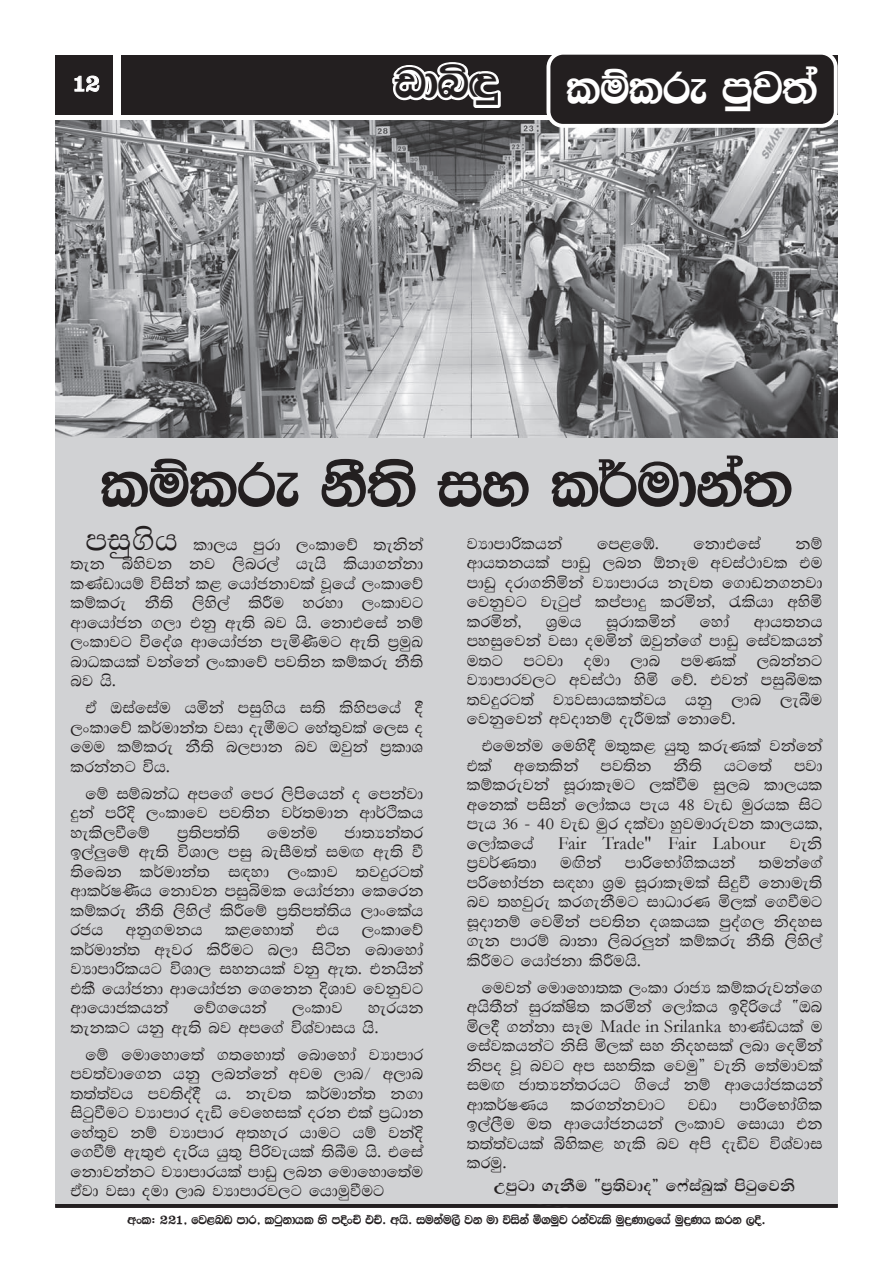
<style>
.page{position:relative;width:893px;height:1263px;background:#fff}
.page>*{position:absolute;margin:0;border:0;box-sizing:border-box;transform-origin:0 0}
.t1{font:67.5px "FM Emaneex";color:#231f20}
.t2{font:47.7px "FM Emaneex";color:#fff}
.t3{font:45.75px "FM Emaneex";color:#231f20;scale:1.06 1}
.t4{font:24px "FM Emaneex";color:#fff}
.t5{font:18.75px/19.5px "FM Abhayax";color:#231f20;text-align:justify}
.t6{font:700 18.75px "FM Ababld";color:#231f20}
.t7{font:18.75px "Garamond";color:#231f20}
.t8{font:18px "FM Emaneex";color:#fff}
.t9{font:13.5px "FM Emaneex";color:#231f20}
.s1{font-size:36px}
.s2{font-family:"Garamond"}
</style>
<div class="page">
<div style="left:55px;top:55px;width:58px;height:60px;background:#231f20"></div>
<div style="left:121px;top:55px;width:717px;height:60px;background:#231f20"></div>
<svg style="left:75px;top:76px;width:24px;height:16px"></svg>
<svg style="left:55px;top:1203px;width:783px;height:5px;background:#474446"></svg>
<div style="left:55px;top:254px;width:783px;height:949px;background:#d1d2d4"></div>
<img style="left:55px;top:120px;width:783px;height:317px">
<svg style="left:546px;top:54px;width:292px;height:74px"></svg>
<svg style="left:392px;top:62px;width:109px;height:46px"></svg>
<p class="t4" style="left:74px;top:70px;width:28px">12</p>
<h3 class="t3" style="left:395px;top:58px;width:99px">vdì÷</h3>
<h2 class="t2" style="left:567px;top:62px;width:253px">lïlre mqj;a</h2>
<p class="t8" style="left:669px;top:75px;width:149px">2023 ud¾;= l,dmh</p>
<h1 class="t1" style="left:101px;top:449px;width:693px">lïlre kS;siy l¾udka;</h1>
<p class="t5" style="left:70px;top:535px;width:365px;text-align:left;text-indent:15px"><span class="s1">miq.sh</span> ld,h mqrd ,xldfõ ;ekska ;ek ìysjk kj ,snr,a hehs lshd.kakd lKavdhï úiska l&lt; fhdackdjla jQfha ,xldfõ lïlre kS;s ,sys,a lsÍu yryd ,xldjg wdfhdack .,d tkqwe;snj hs' fkdtfia kï ,xldjg úfoaY wdfhdack meñŒug we;sm%uqL ndOlhla jkafka ,xldfõ mj;sk lïlre kS;s nj hs'</p>
<p class="t5" style="left:70px;top:698px;width:355px;text-indent:15px">ta Tiafiau hñka miq.sh i;s lsysmfha § ,xldfõ l¾udka; jid oeóug fya;=jla f,i o fuu lïlre kS;s n,mdk nj Tjqka m%ldY lrkakg úh'</p>
<p class="t5" style="left:70px;top:784px;width:355px;text-indent:15px">fï iïnkaO wmf.a fmr ,smsfhka o fmkajd ÿka mßÈ ,xldfj mj;sk j¾;udk wd¾Ólh yels,ùfï</p>
<p class="t5" style="left:70px;top:823px;width:355px;text-indent:274px">cd;Hka;r b,a¨fï we;súYd, miqneiSu;a iu`. we;sù ;sfnk l¾udka; i`oyd ,xldj ;jÿrg;a wdl¾IŒh fkdjk miqìul fhdackd flfrk lïlre kS;s,sys,a lsÍfï m%;sm;a;sh ,dxflah rch wkq.ukh l&lt;fyd;a th ,xldfõ l¾udka; wEjr lsÍug n,d isák fndfyda jHdmdßlhg úYd, iykhla jkqwe;' tkhska tlSfhdackd wdfhdack f.fkk ÈYdj fjkqjg wdfhdclhka</p>
<p class="t5" style="left:177px;top:823px;width:142px">m%;sm;a;s fukau</p>
<p class="t5" style="left:194px;top:998px;width:74px">fõ.fhka</p>
<p class="t5" style="left:292px;top:998px;width:52px">,xldj</p>
<p class="t5" style="left:70px;top:998px;width:355px;text-indent:298px">yerhk ;eklg hkqwe;snj wmf.a úYajdih hs'</p>
<p class="t5" style="left:70px;top:1045px;width:355px;text-indent:15px">fï fudfydf;a .;fyd;a fndfyda jHdmdr mj;ajdf.k hkq,nkafka wju ,dn$ w,dn ;;a;ajh mj;soa§ h' kej; l¾udka; k.d isgqùug jHdmdr oeä fjfyila ork tla m%Odk fya;=j kï jHdmdr w;yer hdug hï jkaÈ f.ùï we;=¿ oeßh hq;= msßjehla ;sîu hs' tfia fkdjkakg jHdmdrhla mdvq,nk fudfydf;au tajd jid oud ,dn jHdmdrj,g fhduqùug</p>
<p class="t5" style="left:467px;top:534px;width:97px">jHdmdßlhka</p>
<p class="t5" style="left:597px;top:534px;width:63px">fm&lt;fò'</p>
<p class="t5" style="left:693px;top:534px;width:69px">fkdtfia</p>
<p class="t5" style="left:467px;top:534px;width:357px;text-indent:329px">kï wdh;khla mdvq,nk ´kEu wjia:djl tu mdvqord.ksñka jHdmdrh kej; f.dvk.kjd fjkqjg jegqma lmamdÿ lrñka" /lshd wysñ lrñka"</p>
<p class="t5" style="left:546px;top:612px;width:37px">Y%uh</p>
<p class="t5" style="left:606px;top:612px;width:71px">iQrdlñka</p>
<p class="t5" style="left:700px;top:612px;width:31px">fyda</p>
<p class="t5" style="left:467px;top:612px;width:357px;text-indent:287px">wdh;kh myiqfjka jid ouñka Tjqkaf.a mdvqfiajlhka u;g mgjd oud ,dn muKla ,nkakg jHdmdrj,g wjia:d ysñ fõ' tjka miqìul ;jÿrg;a jHjidhl;ajh hkq ,dn ,eîu fjkqfjka wjodkï oeÍula fkdfõ'</p>
<p class="t5" style="left:467px;top:736px;width:357px;text-indent:15px">tfukau fuys§ u;=l&lt; hq;= lreKla jkafka tla wf;lska mj;sk kS;s hgf;a mjd lïlrejka iQrdlEug ,laùu iq,n ld,hl wfkla miska f,dalh meh 48 jev uqrhl isg meh 36 - 40 jev uqr olajd yqjudrejk ld,hl" f,dalfha</p>
<p class="t7" style="left:558px;top:830px;width:209px">Fair Trade" Fair Labour</p>
<p class="t5" style="left:790px;top:834px;width:44px">jeks</p>
<p class="t5" style="left:467px;top:853px;width:71px">m%j¾K;d</p>
<p class="t5" style="left:560px;top:853px;width:43px">u`.ska</p>
<p class="t5" style="left:625px;top:853px;width:112px">mdßfNda.slhka</p>
<p class="t5" style="left:467px;top:853px;width:367px;text-align:left;text-indent:292px">;ukaf.a mßfNdack i`oyd Y%u iQrdlEula isÿù fkdue;s nj ;yjqre lr.ekSug idOdrK ñ,la f.ùug iQodkï fjñka mj;sk oYlhl mqoa., ksoyi .ek mdrï ndkd ,snr¨ka lïlre kS;s,sys,a lsÍug fhdackd lsÍuhs'</p>
<p class="t5" style="left:467px;top:978px;width:357px;text-indent:15px">fujka fudfyd;l ,xld rdcH lïlrejkaf. whs;Ska iqrlaIs; lrñka f,dalh bÈßfha —Tn ñ,§ .kakd iEu <span class="s2">Made in Srilanka</span> NdKavhla u fiajlhkag ksisñ,la iy ksoyila ,nd foñka ksmo jQnjg wm iy;sl fjuq˜ jeksf;audjla iu`. cd;Hka;rhg .sfha kï wdfhdaclhka wdl¾IKh lr.kakjdg jvd mdßfNda.sl b,a,Su u; wdfhdackhka ,xldj fidhd tk ;;a;ajhla ìysl&lt; yelsnj wmsoeäj úYajdi lruq'</p>
<p class="t6" style="left:494px;top:1176px;width:313px">Wmqgd .ekSu —m%;sjdo˜ f*aianqla msgqfjks</p>
<p class="t9" style="left:128px;top:1213px;width:639px">wxl( 221" fj&lt;nv mdr" lgqkdhl ysmÈxÑ tÉ' whs' iukau,Sjk ud úiska ó.uqj rkajelsuqøKd,fha uqøKh lrk ,È'</p>
</div>
